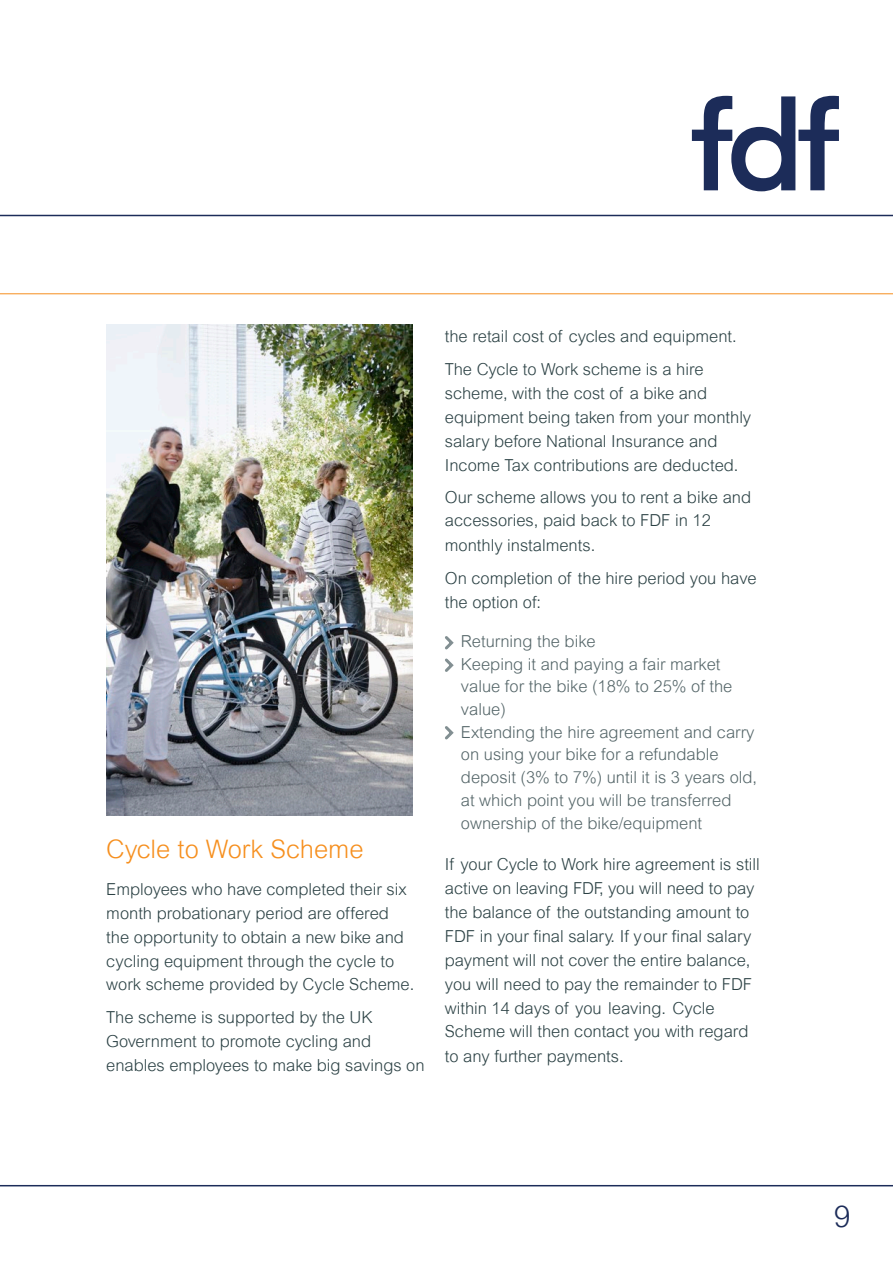
<style>
.page{position:relative;width:893px;height:1263px;background:#fff}
.page>*{position:absolute;margin:0;border:0;box-sizing:border-box;transform-origin:0 0}
.t1{font:300 30px "Arial";color:#1c2c59}
.Body{font:300 25.5px "Arial";color:#f68f1e}
.Body-2{font:300 16.5px/24px "Arial";color:#2b4144}
.bullets{font:300 16.5px/23.9px "Arial";color:#2b4144}
.t2{font:300 16.5px/22.6px "Arial";color:#546568}
</style>
<div class="page">
<svg style="left:692px;top:96px;width:147px;height:95px"></svg>
<hr style="left:0;top:215px;width:893px;height:1px;background:#1c2c59">
<hr style="left:0;top:1185px;width:893px;height:1px;background:#1c2c59">
<svg style="left:445px;top:636px;width:9px;height:36px"></svg>
<svg style="left:445px;top:726px;width:9px;height:14px"></svg>
<svg style="left:830px;top:294px;width:25px;height:1px"></svg>
<hr style="left:0;top:293px;width:893px;height:1px;background:#f68f1e">
<img style="left:106px;top:324px;width:306px;height:491px">
<p class="Body" style="left:106px;top:835px;width:259px">Cycle to Work Scheme</p>
<p class="Body-2" style="left:106px;top:877px;width:310px">Employees who have completed their six month probationary period are offered the opportunity to obtain a new bike and cycling equipment through the cycle to work scheme provided by Cycle Scheme.</p>
<p class="Body-2" style="left:106px;top:1006px;width:320px">The scheme is supported by the UK<br>Government to promote cycling and enables employees to make big savings on</p>
<p class="Body-2" style="left:445px;top:320px;width:293px;line-height:32.5px">the retail cost of cycles and equipment.<br>The Cycle to Work scheme is a hire</p>
<p class="Body-2" style="left:445px;top:381px;width:308px">scheme, with the cost of a bike and equipment being taken from your monthly salary before National Insurance and Income Tax contributions are deducted.</p>
<p class="Body-2" style="left:445px;top:486px;width:308px;line-height:23px">Our scheme allows you to rent a bike and accessories, paid back to FDF in 12</p>
<p class="Body-2" style="left:445px;top:529px;width:313px;line-height:32.5px">monthly instalments.<br>On completion of the hire period you have</p>
<p class="Body-2" style="left:445px;top:590px;width:98px">the option of:</p>
<p class="t2" style="left:461px;top:630px;width:298px">Returning the bike<br>Keeping it and paying a fair market value for the bike (18% to 25% of the value)<br>Extending the hire agreement and carry on using your bike for a refundable deposit (3% to 7%) until it is 3 years old, at which point you will be transferred ownership of the bike/equipment</p>
<p class="bullets" style="left:445px;top:852px;width:317px">If your Cycle to Work hire agreement is still active on leaving FDF, you will need to pay the balance of the outstanding amount to FDF in your final salary. If your final salary payment will not cover the entire balance, you will need to pay the remainder to FDF within 14 days of you leaving. Cycle Scheme will then contact you with regard</p>
<p class="bullets" style="left:445px;top:1044px;width:180px">to any further payments.</p>
<h1 class="t1" style="left:834px;top:1199px;width:18px">9</h1>
</div>
